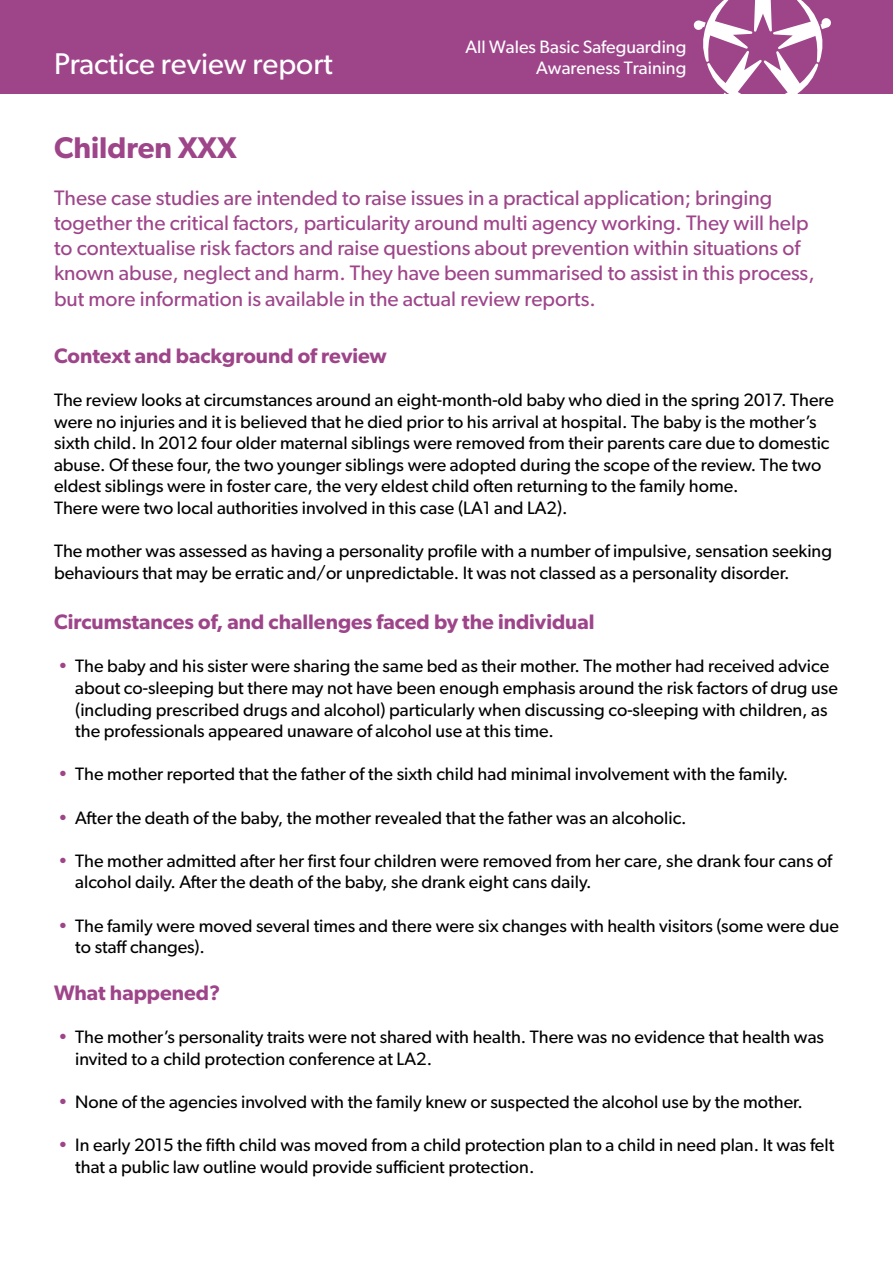
<style>
.page{position:relative;width:893px;height:1263px;background:#fff}
.page>*{position:absolute;margin:0;border:0;box-sizing:border-box;transform-origin:0 0}
.t1{font:30px "Gibson";color:#fff}
.t2{font:600 30px "Gibson";color:#9e458a}
.t3{font:21px/25.2px "Gibson";color:#9e458a}
.t4{font:600 21px "Gibson";color:#9e458a}
.t5{font:18px/21.6px "Gibson";color:#000}
.t6{font:18px "Gibson";color:#fff}
.s1{color:#9e458a}
</style>
<div class="page">
<div style="left:0;top:0;width:893px;height:94px;background:#9e458a"></div>
<svg style="left:693px;top:0;width:138px;height:94px"></svg>
<p class="t6" style="left:465px;top:36px;width:223px">All Wales Basic Safeguarding</p>
<h1 class="t1" style="left:54px;top:46px;width:280px">Practice review report</h1>
<p class="t6" style="left:536px;top:57px;width:152px">Awareness Training</p>
<h1 class="t2" style="left:54px;top:130px;width:184px">Children XXX</h1>
<p class="t3" style="left:54px;top:185px;width:762px">These case studies are intended to raise issues in a practical application; bringing together the critical factors, particularity around multi agency working. They will help to contextualise risk factors and raise questions about prevention within situations of known abuse, neglect and harm. They have been summarised to assist in this process, but more information is available in the actual review reports.</p>
<p class="t4" style="left:54px;top:343px;width:334px">Context and background of review</p>
<p class="t5" style="left:54px;top:389px;width:782px">The review looks at circumstances around an eight-month-old baby who died in the spring 2017. There were no injuries and it is believed that he died prior to his arrival at hospital. The baby is the mother’s sixth child. In 2012 four older maternal siblings were removed from their parents care due to domestic abuse. Of these four, the two younger siblings were adopted during the scope of the review. The two eldest siblings were in foster care, the very eldest child often returning to the family home.<br>There were two local authorities involved in this case (LA1 and LA2).</p>
<p class="t5" style="left:54px;top:540px;width:779px">The mother was assessed as having a personality profile with a number of impulsive, sensation seeking behaviours that may be erratic and/or unpredictable. It was not classed as a personality disorder.</p>
<p class="t4" style="left:54px;top:609px;width:542px">Circumstances of, and challenges faced by the individual</p>
<p class="t5" style="left:75px;top:655px;width:764px;text-indent:-17px"><span class="s1">•</span> The baby and his sister were sharing the same bed as their mother. The mother had received advice about co-sleeping but there may not have been enough emphasis around the risk factors of drug use (including prescribed drugs and alcohol) particularly when discussing co-sleeping with children, as the professionals appeared unaware of alcohol use at this time.</p>
<p class="t5" style="left:58px;top:763px;width:732px"><span class="s1">•</span> The mother reported that the father of the sixth child had minimal involvement with the family.</p>
<p class="t5" style="left:58px;top:806px;width:630px"><span class="s1">•</span> After the death of the baby, the mother revealed that the father was an alcoholic.</p>
<p class="t5" style="left:75px;top:849px;width:758px;text-indent:-17px"><span class="s1">•</span> The mother admitted after her first four children were removed from her care, she drank four cans of alcohol daily. After the death of the baby, she drank eight cans daily.</p>
<p class="t5" style="left:75px;top:914px;width:765px;text-indent:-17px"><span class="s1">•</span> The family were moved several times and there were six changes with health visitors (some were due to staff changes).</p>
<p class="t4" style="left:54px;top:980px;width:168px">What happened?</p>
<p class="t5" style="left:75px;top:1026px;width:750px;text-indent:-17px"><span class="s1">•</span> The mother’s personality traits were not shared with health. There was no evidence that health was invited to a child protection conference at LA2.</p>
<p class="t5" style="left:58px;top:1091px;width:746px"><span class="s1">•</span> None of the agencies involved with the family knew or suspected the alcohol use by the mother.</p>
<p class="t5" style="left:75px;top:1134px;width:760px;text-indent:-17px"><span class="s1">•</span> In early 2015 the fifth child was moved from a child protection plan to a child in need plan. It was felt that a public law outline would provide sufficient protection.</p>
</div>
